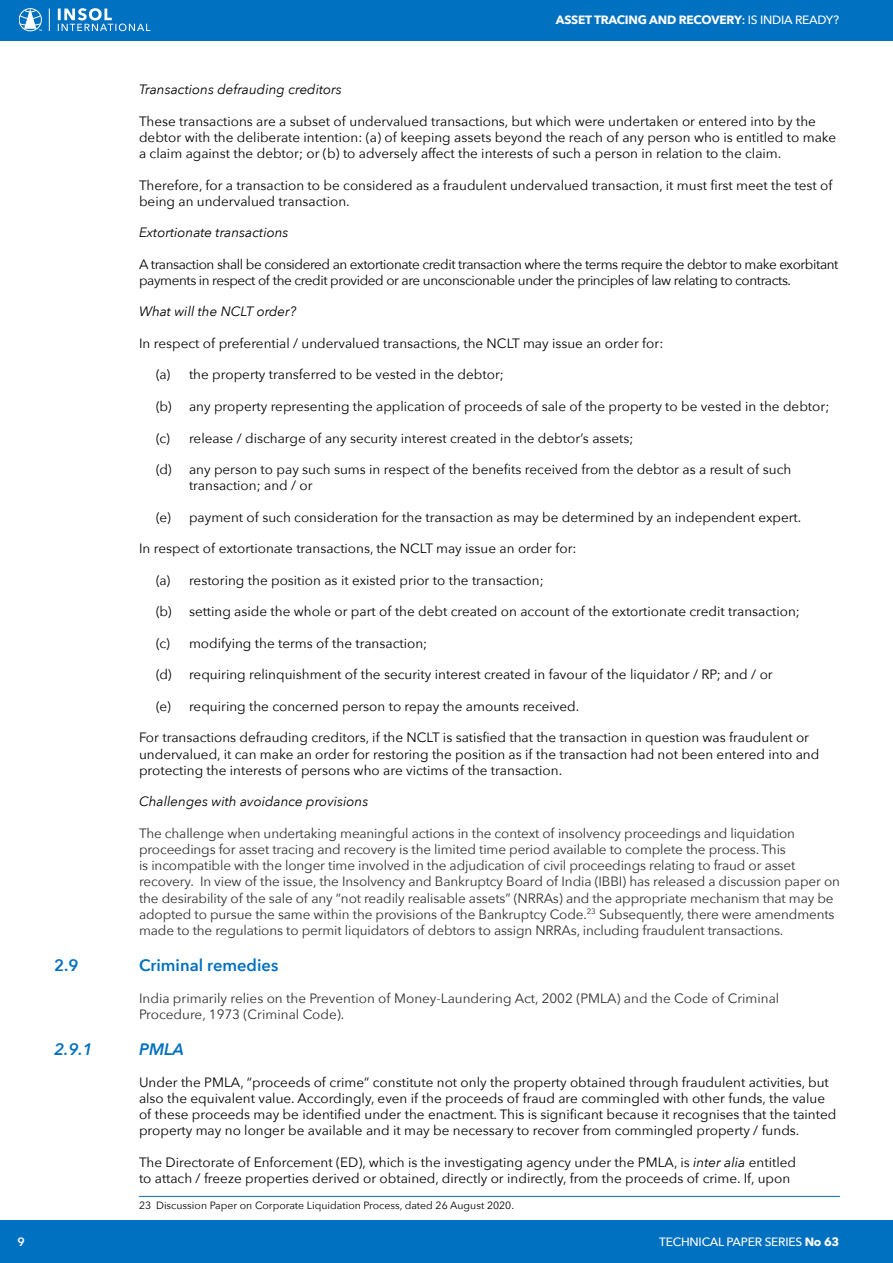
<style>
.page{position:relative;width:893px;height:1263px;background:#fff}
.page>*{position:absolute;margin:0;border:0;box-sizing:border-box;transform-origin:0 0}
.t1{font:600 16.5px "Avenir Next";color:#0070c0}
.t2{font:italic 600 16.5px "Avenir Next";color:#0070c0}
.t3{font:13.5px/16.2px "Avenir Next";color:#000}
.t4{font:13.5px/16.2px "Avenir Next";letter-spacing:-.01em;color:#2f2f2f}
.t5{font:13.5px/16.2px "Avenir Next";letter-spacing:-.03em;color:#000}
.t6{font:italic 13.5px "Avenir Next";color:#000}
.t7{font:700 12px "Avenir Next";letter-spacing:-.02em;color:#fff}
.t8{font:500 12px "Avenir Next";letter-spacing:-.02em;color:#fff}
.t9{font:600 12px "Avenir Next";color:#fff}
.t10{font:10.5px "Avenir Next";color:#000}
.s1{font-weight:600}
.s2{font-weight:500}
.s3{font-style:italic}
.s4{font-weight:700}
</style>
<div class="page">
<div style="left:0;top:1221px;width:893px;height:42px;background:#0070c0"></div>
<div style="left:0;top:0;width:893px;height:40px;background:#0070c0"></div>
<div style="left:19px;top:8px;width:23px;height:23px;border:1px solid #fff;border-radius:50%"></div>
<svg style="left:49px;top:8px;width:1px;height:23px"></svg>
<svg style="left:58px;top:8px;width:92px;height:23px"></svg>
<svg style="left:19px;top:9px;width:23px;height:22px"></svg>
<hr style="left:139px;top:1196px;width:701px;height:1px;background:#0070c0">
<p class="t7" style="left:556px;top:9px;width:285px">ASSET TRACING AND RECOVERY<span class="s1">:</span> <span class="s2">IS INDIA READY?</span></p>
<p class="t6" style="left:139px;top:78px;width:204px">Transactions defrauding creditors</p>
<p class="t3" style="left:139px;top:112px;width:699px">These transactions are a subset of undervalued transactions, but which were undertaken or entered into by the debtor with the deliberate intention: (a) of keeping assets beyond the reach of any person who is entitled to make a claim against the debtor; or (b) to adversely affect the interests of such a person in relation to the claim.</p>
<p class="t3" style="left:139px;top:176px;width:695px">Therefore, for a transaction to be considered as a fraudulent undervalued transaction, it must first meet the test of being an undervalued transaction.</p>
<p class="t6" style="left:139px;top:221px;width:151px">Extortionate transactions</p>
<p class="t5" style="left:139px;top:255px;width:701px">A transaction shall be considered an extortionate credit transaction where the terms require the debtor to make exorbitant payments in respect of the credit provided or are unconscionable under the principles of law relating to contracts.</p>
<p class="t6" style="left:139px;top:300px;width:159px">What will the NCLT order?</p>
<p class="t3" style="left:139px;top:335px;width:526px">In respect of preferential / undervalued transactions, the NCLT may issue an order for:</p>
<p class="t3" style="left:156px;top:366px;width:349px">(a) the property transferred to be vested in the debtor;</p>
<p class="t3" style="left:156px;top:398px;width:675px">(b) any property representing the application of proceeds of sale of the property to be vested in the debtor;</p>
<p class="t3" style="left:156px;top:429px;width:479px">(c) release / discharge of any security interest created in the debtor’s assets;</p>
<p class="t3" style="left:189px;top:461px;width:604px;text-indent:-33px">(d) any person to pay such sums in respect of the benefits received from the debtor as a result of such transaction; and / or</p>
<p class="t3" style="left:156px;top:508px;width:647px">(e) payment of such consideration for the transaction as may be determined by an independent expert.</p>
<p class="t3" style="left:139px;top:540px;width:439px">In respect of extortionate transactions, the NCLT may issue an order for:</p>
<p class="t3" style="left:156px;top:571px;width:389px">(a) restoring the position as it existed prior to the transaction;</p>
<p class="t3" style="left:156px;top:603px;width:645px">(b) setting aside the whole or part of the debt created on account of the extortionate credit transaction;</p>
<p class="t3" style="left:156px;top:634px;width:273px">(c) modifying the terms of the transaction;</p>
<p class="t3" style="left:156px;top:666px;width:618px">(d) requiring relinquishment of the security interest created in favour of the liquidator / RP; and / or</p>
<p class="t3" style="left:156px;top:697px;width:425px">(e) requiring the concerned person to repay the amounts received.</p>
<p class="t3" style="left:139px;top:729px;width:682px">For transactions defrauding creditors, if the NCLT is satisfied that the transaction in question was fraudulent or undervalued, it can make an order for restoring the position as if the transaction had not been entered into and protecting the interests of persons who are victims of the transaction.</p>
<p class="t6" style="left:139px;top:790px;width:231px">Challenges with avoidance provisions</p>
<p class="t4" style="left:139px;top:824px;width:702px">The challenge when undertaking meaningful actions in the context of insolvency proceedings and liquidation proceedings for asset tracing and recovery is the limited time period available to complete the process. This<br>is incompatible with the longer time involved in the adjudication of civil proceedings relating to fraud or asset recovery. In view of the issue, the Insolvency and Bankruptcy Board of India (IBBI) has released a discussion paper on the desirability of the sale of any “not readily realisable assets” (NRRAs) and the appropriate mechanism that may be adopted to pursue the same within the provisions of the Bankruptcy Code.<sup>23</sup> Subsequently, there were amendments made to the regulations to permit liquidators of debtors to assign NRRAs, including fraudulent transactions.</p>
<p class="t1" style="left:54px;top:951px;width:26px">2.9</p>
<p class="t1" style="left:139px;top:951px;width:141px">Criminal remedies</p>
<p class="t4" style="left:139px;top:989px;width:642px">India primarily relies on the Prevention of Money-Laundering Act, 2002 (PMLA) and the Code of Criminal<br>Procedure, 1973 (Criminal Code).</p>
<p class="t2" style="left:54px;top:1035px;width:40px">2.9.1</p>
<p class="t2" style="left:139px;top:1035px;width:46px">PMLA</p>
<p class="t3" style="left:139px;top:1073px;width:699px">Under the PMLA, “proceeds of crime” constitute not only the property obtained through fraudulent activities, but also the equivalent value. Accordingly, even if the proceeds of fraud are commingled with other funds, the value of these proceeds may be identified under the enactment. This is significant because it recognises that the tainted property may no longer be available and it may be necessary to recover from commingled property / funds.</p>
<p class="t3" style="left:139px;top:1153px;width:658px">The Directorate of Enforcement (ED), which is the investigating agency under the PMLA, is <span class="s3">inter alia</span> entitled to attach / freeze properties derived or obtained, directly or indirectly, from the proceeds of crime. If, upon</p>
<p class="t10" style="left:139px;top:1196px;width:377px">23 Discussion Paper on Corporate Liquidation Process, dated 26 August 2020.</p>
<p class="t9" style="left:18px;top:1232px;width:9px">9</p>
<p class="t8" style="left:659px;top:1232px;width:181px">TECHNICAL PAPER SERIES <span class="s4">No 63</span></p>
</div>
